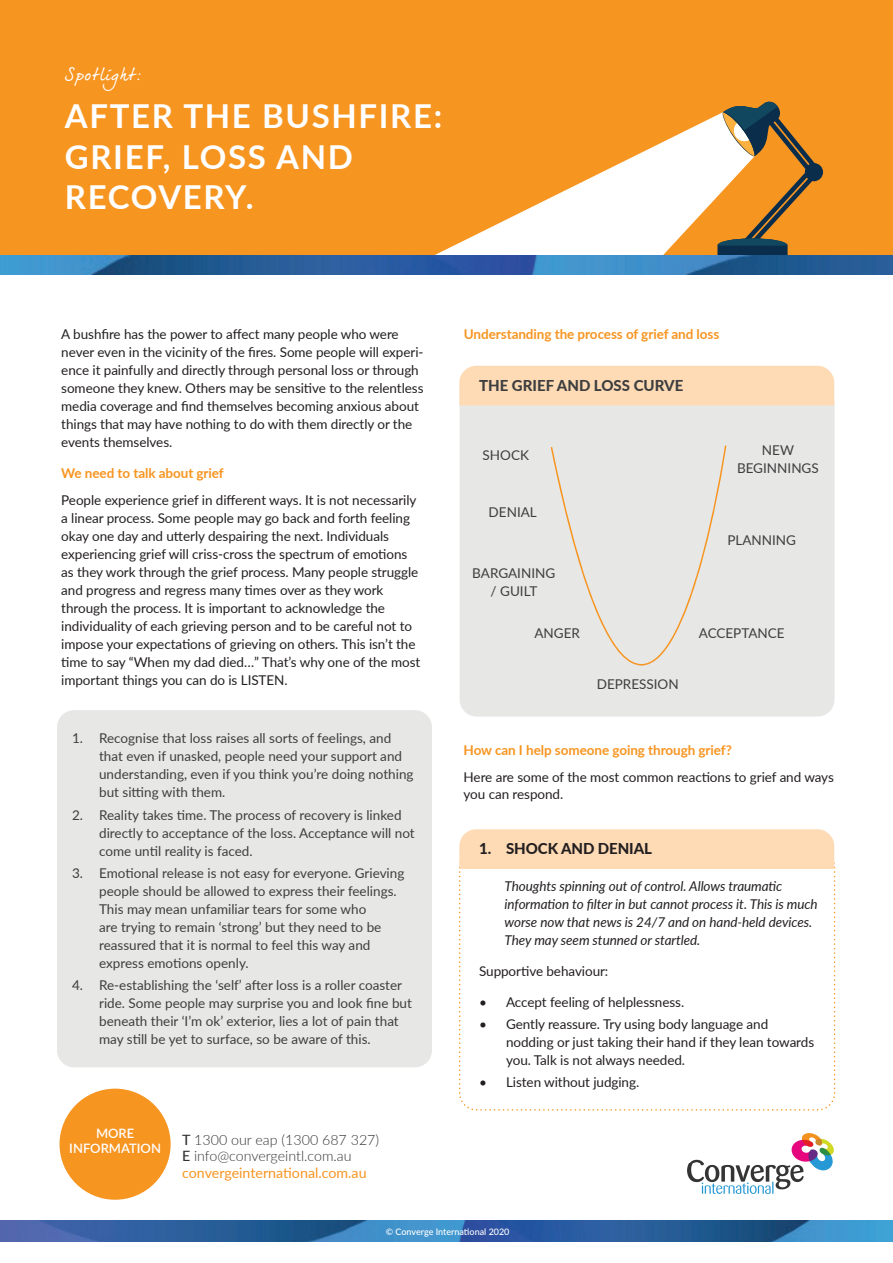
<style>
.page{position:relative;width:893px;height:1263px;background:#fff}
.page>*{position:absolute;margin:0;border:0;box-sizing:border-box;transform-origin:0 0}
.t1{font:700 33px/40.5px "Lato";letter-spacing:.05em;color:#fff}
.t2{font:24px "dear Joe 4 Smooth Smallface";letter-spacing:.01em;color:#fff}
.t3{font:800 15px "Lato";color:#3e3e3f}
.t4{font:800 15px "Lato";letter-spacing:-.005em;color:#231f20}
.t5{font:300 14.25px/16.6px "Lato";color:#323332}
.t6{font:13.5px/18px "Lato";letter-spacing:-.005em;color:#231f20}
.t7{font:13.5px/18px "Lato";color:#3e3e3f}
.t8{font:italic 13.5px/18px "Lato";letter-spacing:-.005em;color:#231f20}
.t9{font:700 13.5px "Lato";letter-spacing:-.005em;color:#f79521}
.t10{font:600 13.05px/15.6px "Lato";color:#fff;text-align:center}
.t11{font:500 9px "Lato";color:#fff}
.s1{font-weight:500}
.s2{font-weight:400;color:#f79521}
</style>
<div class="page">
<img style="left:0;top:1221px;width:893px;height:20px">
<div style="left:60px;top:1089px;width:111px;height:111px;background:#f79521;border-radius:50%"></div>
<img style="left:687px;top:1133px;width:146px;height:60px">
<svg style="left:459px;top:829px;width:376px;height:260px"></svg>
<div style="left:0;top:0;width:893px;height:261px;background:#f79521"></div>
<svg style="left:430px;top:115px;width:324px;height:160px"></svg>
<div style="left:805px;top:163px;width:18px;height:18px;background:#092d4b;border-radius:50%"></div>
<svg style="left:717px;top:101px;width:99px;height:154px"></svg>
<img style="left:0;top:255px;width:893px;height:19px">
<div style="left:460px;top:387px;width:375px;height:329px;background:#e7e7e6;border-radius:17px"></div>
<div style="left:57px;top:710px;width:375px;height:357px;background:#e7e7e6;border-radius:17px"></div>
<svg style="left:551px;top:445px;width:175px;height:220px"></svg>
<div style="left:459px;top:366px;width:375px;height:39px;background:#fedbb5"></div>
<h2 class="t2" style="left:65px;top:59px;width:78px">Spotlight:</h2>
<h1 class="t1" style="left:65px;top:95px;width:379px">AFTER THE BUSHFIRE:<br>GRIEF, LOSS AND<br>RECOVERY.</h1>
<p class="t6" style="left:61px;top:325px;width:364px">A bushfire has the power to affect many people who were never even in the vicinity of the fires. Some people will experi&shy;ence it painfully and directly through personal loss or through someone they knew. Others may be sensitive to the relentless media coverage and find themselves becoming anxious about things that may have nothing to do with them directly or the events themselves.</p>
<p class="t9" style="left:61px;top:463px;width:164px">We need to talk about grief</p>
<p class="t6" style="left:61px;top:490px;width:360px">People experience grief in different ways. It is not necessarily a linear process. Some people may go back and forth feeling okay one day and utterly despairing the next. Individuals experiencing grief will criss-cross the spectrum of emotions as they work through the grief process. Many people struggle and progress and regress many times over as they work through the process. It is important to acknowledge the individuality of each grieving person and to be careful not to impose your expectations of grieving on others. This isn’t the time to say “When my dad died…” That’s why one of the most important things you can do is LISTEN.</p>
<p class="t7" style="left:99px;top:729px;width:316px;text-indent:-27px">1. Recognise that loss raises all sorts of feelings, and that even if unasked, people need your support and understanding, even if you think you’re doing nothing but sitting with them.</p>
<p class="t7" style="left:99px;top:805px;width:317px;text-indent:-27px">2. Reality takes time. The process of recovery is linked directly to acceptance of the loss. Acceptance will not come until reality is faced.</p>
<p class="t7" style="left:99px;top:863px;width:307px;text-indent:-27px">3. Emotional release is not easy for everyone. Grieving people should be allowed to express their feelings.<br>This may mean unfamiliar tears for some who<br>are trying to remain ‘strong’ but they need to be reassured that it is normal to feel this way and express emotions openly.</p>
<p class="t7" style="left:99px;top:975px;width:314px;text-indent:-27px">4. Re-establishing the ‘self’ after loss is a roller coaster ride. Some people may surprise you and look fine but beneath their ‘I’m ok’ exterior, lies a lot of pain that may still be yet to surface, so be aware of this.</p>
<p class="t10" style="left:69px;top:1125px;width:93px">MORE<br>INFORMATION</p>
<p class="t5" style="left:182px;top:1131px;width:199px"><span class="s1">T</span> 1300 our eap (1300 687 327)<br><span class="s1">E</span> info@convergeintl.com.au <span class="s2">convergeinternational.com.au</span></p>
<p class="t9" style="left:464px;top:324px;width:257px">Understanding the process of grief and loss</p>
<p class="t3" style="left:479px;top:374px;width:206px">THE GRIEF AND LOSS CURVE</p>
<p class="t7" style="left:483px;top:445px;width:48px">SHOCK</p>
<p class="t7" style="left:489px;top:503px;width:50px">DENIAL</p>
<p class="t7" style="left:737px;top:441px;width:83px;text-align:center">NEW<br>BEGINNINGS</p>
<p class="t7" style="left:727px;top:531px;width:70px">PLANNING</p>
<p class="t7" style="left:472px;top:563px;width:85px;text-align:center">BARGAINING / GUILT</p>
<p class="t7" style="left:534px;top:624px;width:47px">ANGER</p>
<p class="t7" style="left:699px;top:624px;width:87px">ACCEPTANCE</p>
<p class="t7" style="left:597px;top:675px;width:83px">DEPRESSION</p>
<p class="t9" style="left:464px;top:740px;width:270px">How can I help someone going through grief?</p>
<p class="t6" style="left:464px;top:767px;width:372px">Here are some of the most common reactions to grief and ways you can respond.</p>
<p class="t4" style="left:479px;top:837px;width:174px">1. SHOCK AND DENIAL</p>
<p class="t8" style="left:505px;top:877px;width:315px">Thoughts spinning out of control. Allows traumatic information to filter in but cannot process it. This is much worse now that news is 24/7 and on hand-held devices.<br>They may seem stunned or startled.</p>
<p class="t6" style="left:479px;top:961px;width:131px">Supportive behaviour:</p>
<p class="t6" style="left:479px;top:992px;width:207px">• Accept feeling of helplessness.</p>
<p class="t6" style="left:506px;top:1014px;width:310px;text-indent:-27px">• Gently reassure. Try using body language and nodding or just taking their hand if they lean towards you. Talk is not always needed.</p>
<p class="t6" style="left:479px;top:1073px;width:162px">• Listen without judging.</p>
<p class="t11" style="left:386px;top:1225px;width:125px">© Converge International 2020</p>
</div>
